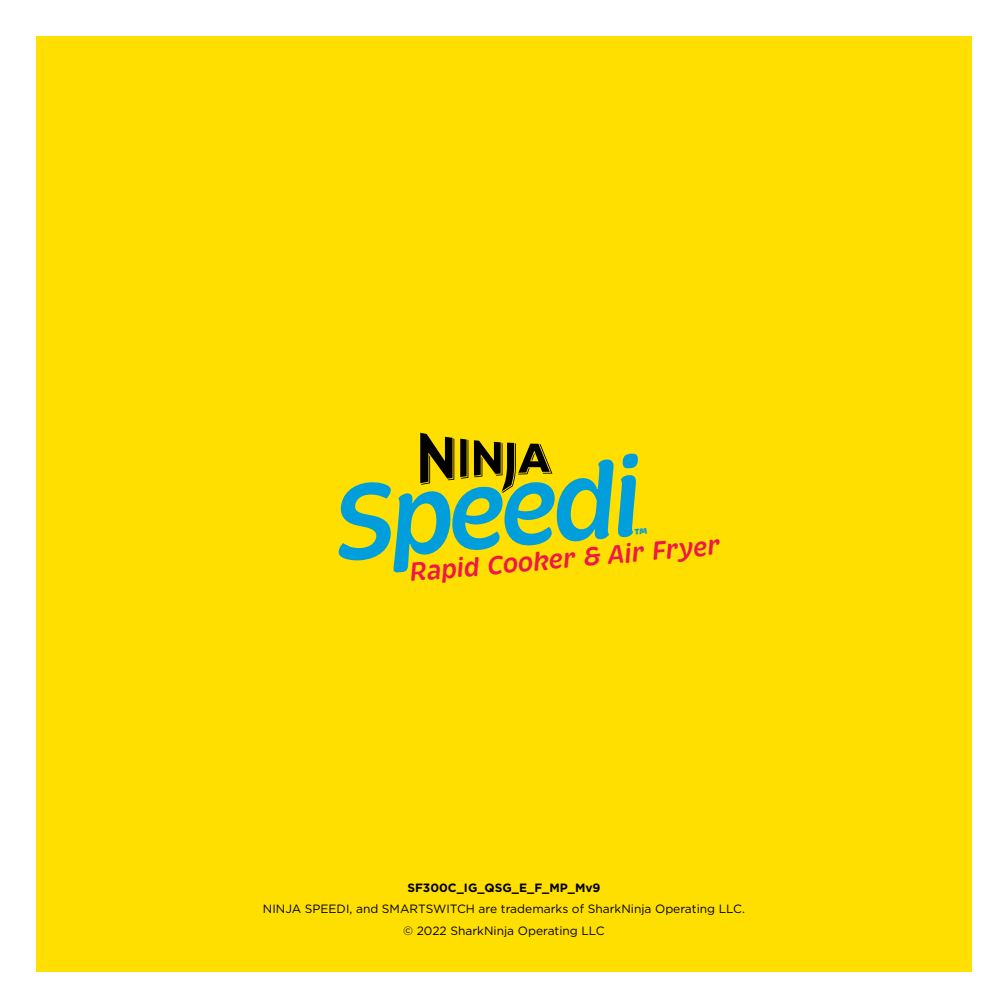
<style>
.page{position:relative;width:1008px;height:1008px;background:#fff}
.page>*{position:absolute;margin:0;border:0;box-sizing:border-box;transform-origin:0 0}
.t1{font:italic 600 109.8px "Brevia";color:#009fdb}
.t2{font:italic 600 26.6px "Brevia";color:#ed1849}
.t3{font:12px/21.6px "Gotham";color:#000;text-align:center}
.t4{font:700 12px "Gotham";color:#000}
</style>
<div class="page">
<div style="left:36px;top:36px;width:936px;height:936px;background:#ffdf00"></div>
<svg style="left:420px;top:433px;width:34px;height:52px"></svg>
<svg style="left:460px;top:439px;width:8px;height:40px"></svg>
<svg style="left:474px;top:440px;width:78px;height:53px"></svg>
<h1 class="t1" style="left:326px;top:456px;width:313px;rotate:-5deg">Speedi</h1>
<h2 class="t2" style="left:408px;top:556px;width:313px;rotate:-5deg">Rapid Cooker &amp; Air Fryer</h2>
<p class="t4" style="left:407px;top:879px;width:195px">SF300C_IG_QSG_E_F_MP_Mv9</p>
<p class="t3" style="left:263px;top:898px;width:484px">NINJA SPEEDI, and SMARTSWITCH are trademarks of SharkNinja Operating LLC. © 2022 SharkNinja Operating LLC</p>
</div>
